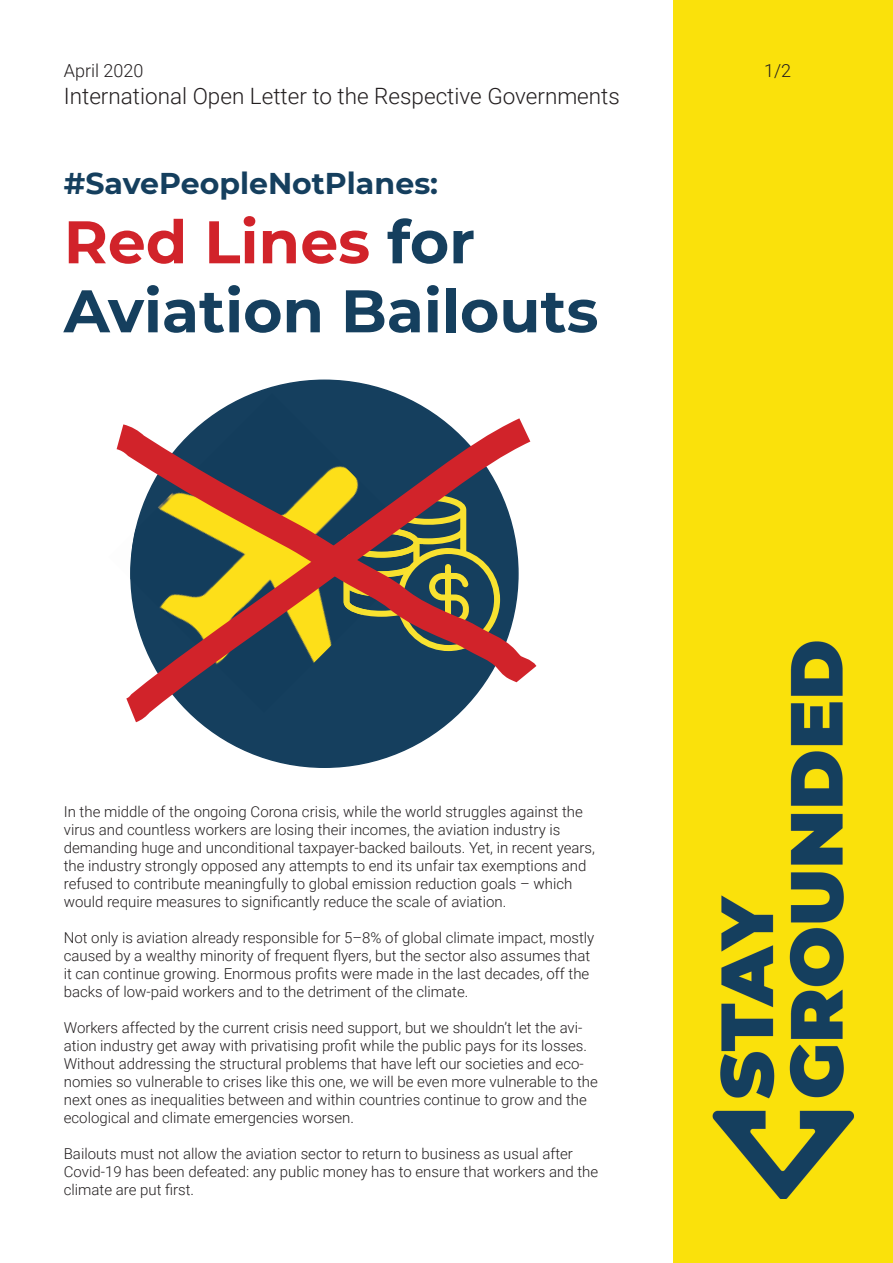
<style>
.page{position:relative;width:893px;height:1263px;background:#fff}
.page>*{position:absolute;margin:0;border:0;box-sizing:border-box;transform-origin:0 0}
.t1{font:700 60px/69px "Montserrat";color:#153f5e}
.t2{font:700 30px "Montserrat";color:#153f5e}
.t3{font:300 22.5px "Roboto";color:#231f20}
.t4{font:300 18px "Roboto";color:#231f20}
.t5{font:300 15px/18px "Roboto";color:#231f20}
.s1{color:#d1232a}
</style>
<div class="page">
<div style="left:674px;top:0;width:219px;height:1263px;background:#fae10b"></div>
<img style="left:712px;top:641px;width:142px;height:558px">
<svg style="left:229px;top:379px;width:191px;height:389px;fill:#153f5e"></svg>
<svg style="left:131px;top:396px;width:332px;height:347px"></svg>
<svg style="left:116px;top:406px;width:421px;height:304px;background:#786b64"></svg>
<p class="t4" style="left:64px;top:58px;width:81px">April 2020</p>
<h3 class="t3" style="left:64px;top:81px;width:558px">International Open Letter to the Respective Governments</h3>
<h2 class="t2" style="left:64px;top:162px;width:376px">#SavePeopleNotPlanes:</h2>
<h1 class="t1" style="left:64px;top:204px;width:536px"><span class="s1">Red Lines</span> for<br>Aviation Bailouts</h1>
<p class="t4" style="left:764px;top:58px;width:29px">1/2</p>
<p class="t5" style="left:64px;top:802px;width:533px">In the middle of the ongoing Corona crisis, while the world struggles against the virus and countless workers are losing their incomes, the aviation industry is demanding huge and unconditional taxpayer-backed bailouts. Yet, in recent years, the industry strongly opposed any attempts to end its unfair tax exemptions and refused to contribute meaningfully to global emission reduction goals – which would require measures to significantly reduce the scale of aviation.</p>
<p class="t5" style="left:64px;top:928px;width:532px">Not only is aviation already responsible for 5–8% of global climate impact, mostly caused by a wealthy minority of frequent flyers, but the sector also assumes that it can continue growing. Enormous profits were made in the last decades, off the backs of low-paid workers and to the detriment of the climate.</p>
<p class="t5" style="left:64px;top:1018px;width:535px">Workers affected by the current crisis need support, but we shouldn’t let the avi&shy;ation industry get away with privatising profit while the public pays for its losses.<br>Without addressing the structural problems that have left our societies and eco&shy;nomies so vulnerable to crises like this one, we will be even more vulnerable to the next ones as inequalities between and within countries continue to grow and the ecological and climate emergencies worsen.</p>
<p class="t5" style="left:64px;top:1144px;width:536px">Bailouts must not allow the aviation sector to return to business as usual after<br>Covid-19 has been defeated: any public money has to ensure that workers and the climate are put first.</p>
</div>
